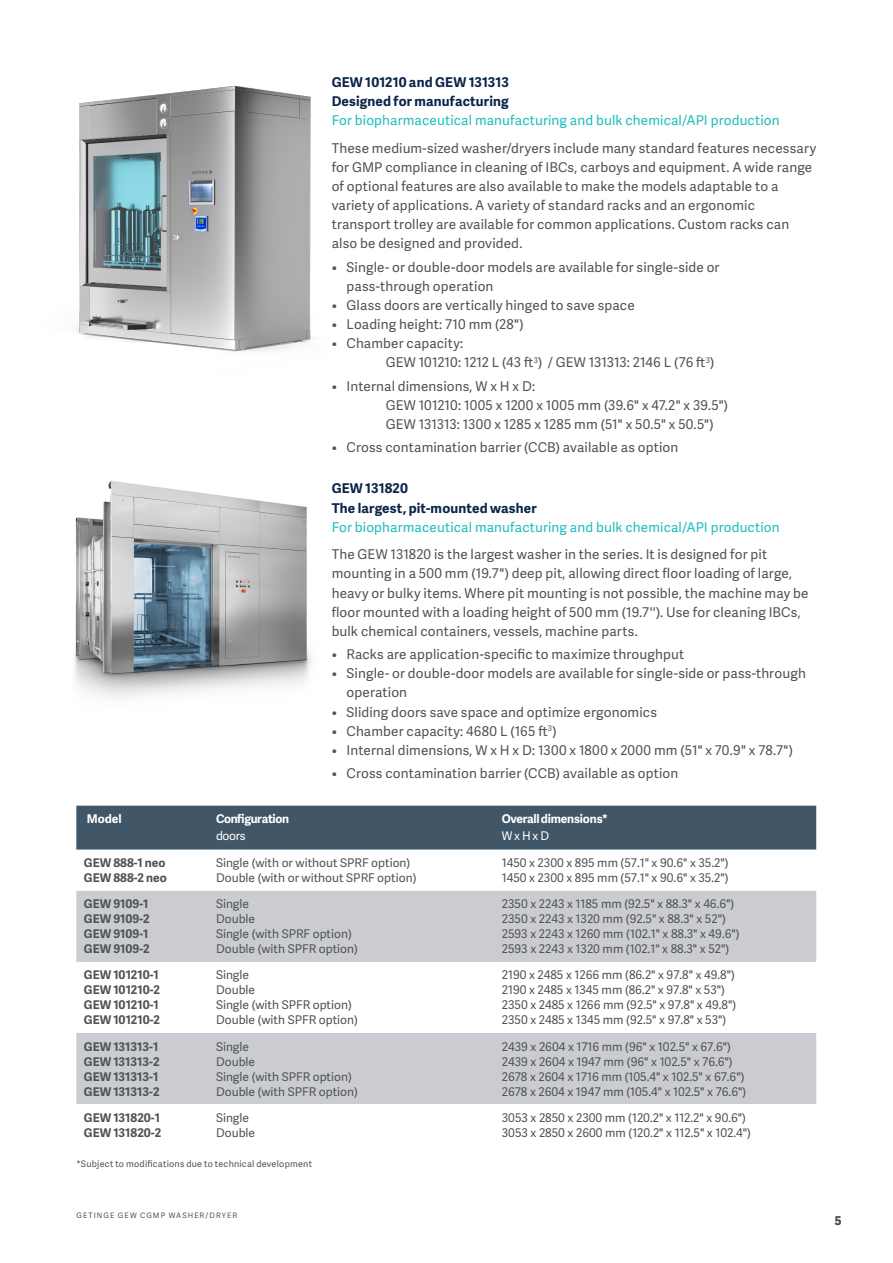
<style>
.page{position:relative;width:893px;height:1263px;background:#fff}
.page>*{position:absolute;margin:0;border:0;box-sizing:border-box;transform-origin:0 0}
.A4_USL_Body_copy_Adelle_Sans_Regular_Gra{font:13.5px/19.2px "Adelle Sans";letter-spacing:.01em;color:#505353}
.A4_USL_Body_copy_Adelle_Sans_Regular_Gra-2{font:13.5px "Adelle Sans";letter-spacing:.01em;color:#21bdbd}
.A4_USL_Body_copy_Adelle_Sans_Regular_Gra-3{font:700 13.5px/19.2px "Adelle Sans";letter-spacing:.01em;color:#0c254b}
.t1{font:12px/15px "Adelle Sans";color:#505353}
.t2{font:700 12px/15px "Adelle Sans";color:#505353}
.t3{font:700 12px "Adelle Sans";letter-spacing:-.03em;color:#fff}
.t4{font:12px "Adelle Sans";letter-spacing:-.03em;color:#fff}
.A4_USL_Caption_Adelle_Sans_Regular_Grani{font:9px "Adelle Sans";letter-spacing:.025em;color:#505353}
.t5{font:7.5px "Adelle Sans";letter-spacing:.14em;color:#505353}
</style>
<div class="page">
<img style="left:74px;top:481px;width:237px;height:216px">
<img style="left:76px;top:85px;width:235px;height:267px">
<div style="left:76px;top:806px;width:740px;height:44px;background:#415666"></div>
<svg style="left:76px;top:891px;width:740px;height:213px;fill:#caccd2"></svg>
<p class="A4_USL_Body_copy_Adelle_Sans_Regular_Gra-3" style="left:332px;top:72px;width:179px">GEW 101210 and GEW 131313<br>Designed for manufacturing</p>
<p class="A4_USL_Body_copy_Adelle_Sans_Regular_Gra-2" style="left:332px;top:111px;width:450px">For biopharmaceutical manufacturing and bulk chemical/API production</p>
<p class="A4_USL_Body_copy_Adelle_Sans_Regular_Gra" style="left:332px;top:138px;width:486px">These medium-sized washer/dryers include many standard features necessary for GMP compliance in cleaning of IBCs, carboys and equipment. A wide range of optional features are also available to make the models adaptable to a variety of applications. A variety of standard racks and an ergonomic transport trolley are available for common applications. Custom racks can also be designed and provided.</p>
<p class="A4_USL_Body_copy_Adelle_Sans_Regular_Gra" style="left:347px;top:257px;width:374px;text-indent:-15px">• Single- or double-door models are available for single-side or pass-through operation</p>
<p class="A4_USL_Body_copy_Adelle_Sans_Regular_Gra" style="left:332px;top:295px;width:305px">• Glass doors are vertically hinged to save space</p>
<p class="A4_USL_Body_copy_Adelle_Sans_Regular_Gra" style="left:332px;top:314px;width:194px">• Loading height: 710 mm (28")</p>
<p class="A4_USL_Body_copy_Adelle_Sans_Regular_Gra" style="left:386px;top:333px;width:330px;text-indent:-54px">• Chamber capacity:<br>GEW 101210: 1212 L (43 ft<sup>3</sup>) / GEW 131313: 2146 L (76 ft<sup>3</sup>)</p>
<p class="A4_USL_Body_copy_Adelle_Sans_Regular_Gra" style="left:386px;top:376px;width:344px;text-indent:-54px">• Internal dimensions, W x H x D:<br>GEW 101210: 1005 x 1200 x 1005 mm (39.6" x 47.2" x 39.5")<br>GEW 131313: 1300 x 1285 x 1285 mm (51" x 50.5" x 50.5")</p>
<p class="A4_USL_Body_copy_Adelle_Sans_Regular_Gra" style="left:332px;top:438px;width:348px">• Cross contamination barrier (CCB) available as option</p>
<p class="A4_USL_Body_copy_Adelle_Sans_Regular_Gra-3" style="left:332px;top:478px;width:207px">GEW 131820<br>The largest, pit-mounted washer</p>
<p class="A4_USL_Body_copy_Adelle_Sans_Regular_Gra-2" style="left:332px;top:517px;width:450px">For biopharmaceutical manufacturing and bulk chemical/API production</p>
<p class="A4_USL_Body_copy_Adelle_Sans_Regular_Gra" style="left:332px;top:544px;width:478px">The GEW 131820 is the largest washer in the series. It is designed for pit mounting in a 500 mm (19.7") deep pit, allowing direct floor loading of large, heavy or bulky items. Where pit mounting is not possible, the machine may be floor mounted with a loading height of 500 mm (19.7''). Use for cleaning IBCs, bulk chemical containers, vessels, machine parts.</p>
<p class="A4_USL_Body_copy_Adelle_Sans_Regular_Gra" style="left:332px;top:644px;width:354px">• Racks are application-specific to maximize throughput</p>
<p class="A4_USL_Body_copy_Adelle_Sans_Regular_Gra" style="left:347px;top:663px;width:461px;text-indent:-15px">• Single- or double-door models are available for single-side or pass-through operation</p>
<p class="A4_USL_Body_copy_Adelle_Sans_Regular_Gra" style="left:332px;top:702px;width:327px">• Sliding doors save space and optimize ergonomics</p>
<p class="A4_USL_Body_copy_Adelle_Sans_Regular_Gra" style="left:332px;top:721px;width:226px">• Chamber capacity: 4680 L (165 ft<sup>3</sup>)</p>
<p class="A4_USL_Body_copy_Adelle_Sans_Regular_Gra" style="left:332px;top:740px;width:463px">• Internal dimensions, W x H x D: 1300 x 1800 x 2000 mm (51" x 70.9" x 78.7")</p>
<p class="A4_USL_Body_copy_Adelle_Sans_Regular_Gra" style="left:332px;top:763px;width:348px">• Cross contamination barrier (CCB) available as option</p>
<p class="t3" style="left:87px;top:810px;width:36px">Model</p>
<p class="t3" style="left:216px;top:810px;width:75px">Configuration</p>
<p class="t3" style="left:502px;top:810px;width:108px">Overalldimensions*</p>
<p class="t4" style="left:216px;top:827px;width:31px">doors</p>
<p class="t4" style="left:502px;top:827px;width:49px">W x H x D</p>
<p class="t2" style="left:84px;top:855px;width:84px">GEW 888-1 neo<br>GEW 888-2 neo</p>
<p class="t1" style="left:216px;top:855px;width:202px">Single (with or without SPRF option)<br>Double (with or without SPRF option)</p>
<p class="t1" style="left:502px;top:855px;width:228px">1450 x 2300 x 895 mm (57.1" x 90.6" x 35.2")<br>1450 x 2300 x 895 mm (57.1" x 90.6" x 35.2")</p>
<p class="t2" style="left:84px;top:896px;width:67px">GEW 9109-1<br>GEW 9109-2</p>
<p class="t2" style="left:84px;top:926px;width:66px">GEW 9109-1</p>
<p class="t2" style="left:84px;top:941px;width:67px">GEW 9109-2</p>
<p class="t1" style="left:216px;top:896px;width:41px">Single<br>Double</p>
<p class="t1" style="left:216px;top:926px;width:137px">Single (with SPRF option)</p>
<p class="t1" style="left:216px;top:941px;width:143px">Double (with SPFR option)</p>
<p class="t1" style="left:502px;top:896px;width:234px">2350 x 2243 x 1185 mm (92.5" x 88.3" x 46.6")<br>2350 x 2243 x 1320 mm (92.5" x 88.3" x 52")</p>
<p class="t1" style="left:502px;top:926px;width:239px">2593 x 2243 x 1260 mm (102.1" x 88.3" x 49.6")</p>
<p class="t1" style="left:502px;top:941px;width:229px">2593 x 2243 x 1320 mm (102.1" x 88.3" x 52")</p>
<p class="t2" style="left:84px;top:967px;width:78px">GEW 101210-1<br>GEW 101210-2</p>
<p class="t2" style="left:84px;top:997px;width:78px">GEW 101210-1<br>GEW 101210-2</p>
<p class="t2" style="left:84px;top:1038px;width:77px">GEW 131313-1<br>GEW 131313-2</p>
<p class="t2" style="left:84px;top:1068px;width:77px">GEW 131313-1<br>GEW 131313-2</p>
<p class="t1" style="left:216px;top:967px;width:41px">Single<br>Double</p>
<p class="t1" style="left:216px;top:997px;width:143px">Single (with SPFR option)<br>Double (with SPFR option)</p>
<p class="t1" style="left:216px;top:1038px;width:41px">Single<br>Double</p>
<p class="t1" style="left:216px;top:1068px;width:143px">Single (with SPFR option)<br>Double (with SPFR option)</p>
<p class="t1" style="left:502px;top:967px;width:235px">2190 x 2485 x 1266 mm (86.2" x 97.8" x 49.8")<br>2190 x 2485 x 1345 mm (86.2" x 97.8" x 53")</p>
<p class="t1" style="left:502px;top:997px;width:236px">2350 x 2485 x 1266 mm (92.5" x 97.8" x 49.8")</p>
<p class="t1" style="left:502px;top:1012px;width:226px">2350 x 2485 x 1345 mm (92.5" x 97.8" x 53")</p>
<p class="t1" style="left:502px;top:1038px;width:232px">2439 x 2604 x 1716 mm (96" x 102.5" x 67.6")<br>2439 x 2604 x 1947 mm (96" x 102.5" x 76.6")</p>
<p class="t1" style="left:502px;top:1068px;width:246px">2678 x 2604 x 1716 mm (105.4" x 102.5" x 67.6")<br>2678 x 2604 x 1947 mm (105.4" x 102.5" x 76.6")</p>
<p class="t2" style="left:84px;top:1109px;width:79px">GEW 131820-1<br>GEW 131820-2</p>
<p class="t1" style="left:216px;top:1109px;width:41px">Single<br>Double</p>
<p class="t1" style="left:502px;top:1109px;width:251px">3053 x 2850 x 2300 mm (120.2" x 112.2" x 90.6")<br>3053 x 2850 x 2600 mm (120.2" x 112.5" x 102.4")</p>
<p class="A4_USL_Caption_Adelle_Sans_Regular_Grani" style="left:77px;top:1158px;width:237px">*Subject to modifications due to technical development</p>
<p class="t5" style="left:77px;top:1210px;width:162px">GETINGE GEW CGMP WASHER/DRYER</p>
<p class="t2" style="left:835px;top:1212px;width:8px">5</p>
</div>
